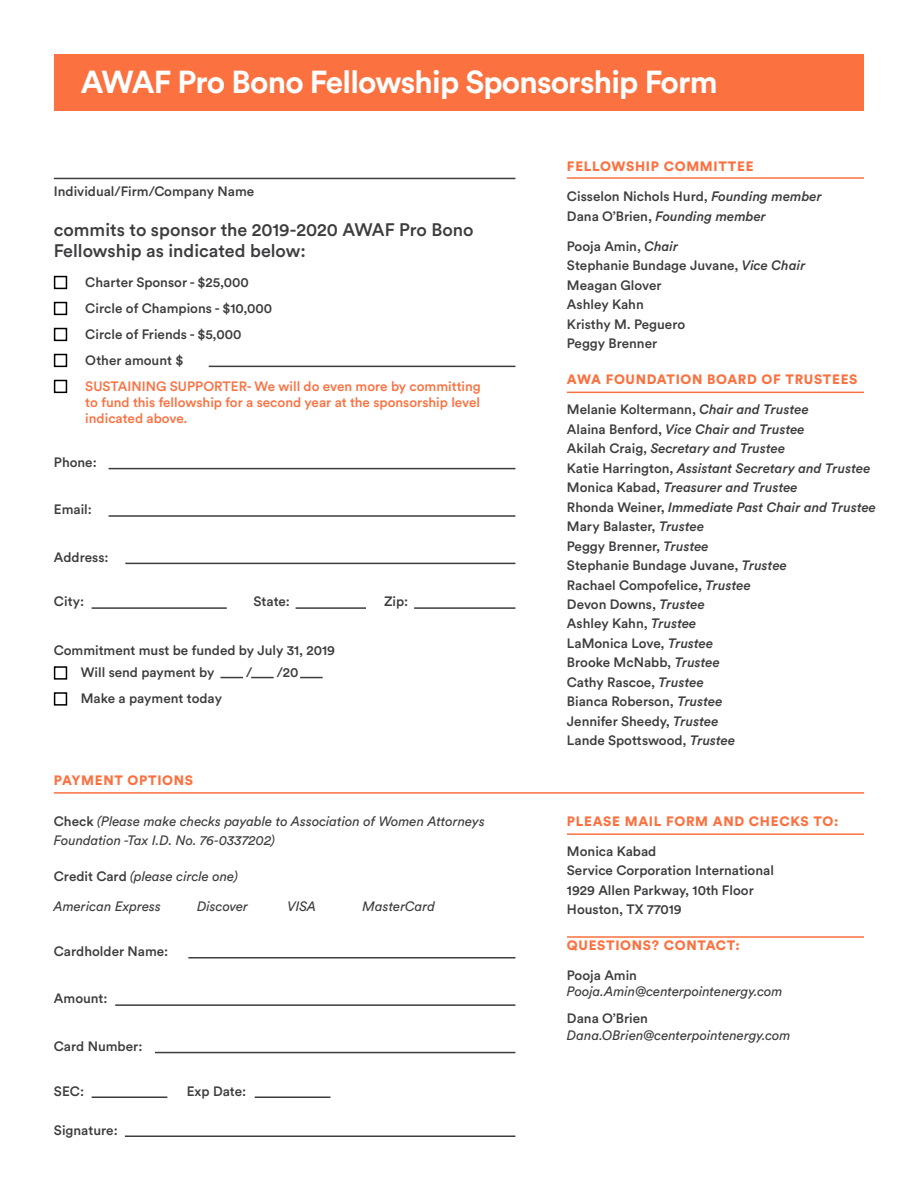
<style>
.page{position:relative;width:918px;height:1188px;background:#fff}
.page>*{position:absolute;margin:0;border:0;box-sizing:border-box;transform-origin:0 0}
.t1{font:700 31.5px "Circular Std";letter-spacing:-.025em;color:#fff}
.t2{font:500 18px/21.6px "Circular Std";color:#3d3c3e}
.t3{font:500 13.5px/19.5px "Circular Std";color:#3d3c3e}
.t4{font:italic 13.5px/19.5px "Circular Std";color:#3d3c3e}
.t5{font:500 13.5px/16.2px "Circular Std";color:#fb7140;text-align:justify}
.t6{font:900 13.5px "Circular Std";letter-spacing:.05em;color:#fb7140}
.s1{font-weight:500;font-style:normal}
.s2{font-style:italic}
</style>
<div class="page">
<div style="left:54px;top:54px;width:810px;height:56px;background:#fb7140"></div>
<hr style="left:54px;top:178px;width:461px;height:1px;background:#3d3c3e">
<hr style="left:209px;top:366px;width:306px;height:1px;background:#3d3c3e">
<hr style="left:109px;top:468px;width:406px;height:1px;background:#3d3c3e">
<hr style="left:188px;top:957px;width:327px;height:1px;background:#3d3c3e">
<hr style="left:109px;top:515px;width:406px;height:2px;background:#3d3c3e">
<hr style="left:115px;top:1004px;width:400px;height:2px;background:#3d3c3e">
<hr style="left:125px;top:563px;width:390px;height:1px;background:#3d3c3e">
<hr style="left:155px;top:1052px;width:360px;height:1px;background:#3d3c3e">
<hr style="left:125px;top:1136px;width:390px;height:1px;background:#3d3c3e">
<hr style="left:92px;top:607px;width:135px;height:2px;background:#3d3c3e">
<hr style="left:92px;top:1096px;width:75px;height:2px;background:#3d3c3e">
<hr style="left:255px;top:1096px;width:75px;height:2px;background:#3d3c3e">
<hr style="left:414px;top:607px;width:101px;height:2px;background:#3d3c3e">
<hr style="left:296px;top:607px;width:70px;height:2px;background:#3d3c3e">
<svg style="left:220px;top:677px;width:23px;height:1px"></svg>
<svg style="left:251px;top:677px;width:23px;height:1px"></svg>
<svg style="left:300px;top:677px;width:23px;height:1px"></svg>
<div style="left:54px;top:276px;width:13px;height:13px;border:2px solid #000"></div>
<div style="left:54px;top:666px;width:13px;height:14px;border:2px solid #000"></div>
<div style="left:54px;top:302px;width:13px;height:13px;border:2px solid #000"></div>
<div style="left:54px;top:692px;width:13px;height:14px;border:2px solid #000"></div>
<div style="left:54px;top:328px;width:13px;height:13px;border:2px solid #000"></div>
<div style="left:54px;top:354px;width:13px;height:13px;border:2px solid #000"></div>
<div style="left:54px;top:380px;width:13px;height:13px;border:2px solid #000"></div>
<hr style="left:54px;top:792px;width:810px;height:2px;background:#fb7140">
<hr style="left:567px;top:177px;width:297px;height:2px;background:#fb7140">
<hr style="left:567px;top:392px;width:297px;height:1px;background:#fb7140">
<hr style="left:567px;top:833px;width:297px;height:2px;background:#fb7140">
<hr style="left:567px;top:936px;width:297px;height:2px;background:#fb7140">
<h1 class="t1" style="left:81px;top:62px;width:638px">AWAF Pro Bono Fellowship Sponsorship Form</h1>
<p class="t3" style="left:54px;top:181px;width:202px">Individual/Firm/Company Name</p>
<h2 class="t2" style="left:54px;top:218px;width:421px">commits to sponsor the 2019-2020 AWAF Pro Bono<br>Fellowship as indicated below:</h2>
<p class="t3" style="left:85px;top:272px;width:165px">Charter Sponsor - $25,000</p>
<p class="t3" style="left:85px;top:298px;width:188px">Circle of Champions - $10,000</p>
<p class="t3" style="left:85px;top:321px;width:158px;line-height:26px">Circle of Friends - $5,000<br>Other amount $</p>
<p class="t5" style="left:85px;top:378px;width:397px">SUSTAINING SUPPORTER- We will do even more by committing to fund this fellowship for a second year at the sponsorship level indicated above.</p>
<p class="t3" style="left:54px;top:452px;width:44px">Phone:</p>
<p class="t3" style="left:54px;top:500px;width:39px">Email:</p>
<p class="t3" style="left:54px;top:547px;width:56px">Address:</p>
<p class="t3" style="left:54px;top:592px;width:32px">City:</p>
<p class="t3" style="left:253px;top:592px;width:38px">State:</p>
<p class="t3" style="left:384px;top:592px;width:26px">Zip:</p>
<p class="t3" style="left:54px;top:640px;width:283px">Commitment must be funded by July 31, 2019</p>
<p class="t3" style="left:81px;top:662px;width:135px">Will send payment by</p>
<p class="t3" style="left:246px;top:662px;width:8px">/</p>
<p class="t3" style="left:277px;top:662px;width:23px">/20</p>
<p class="t3" style="left:81px;top:688px;width:143px">Make a payment today</p>
<p class="t6" style="left:54px;top:771px;width:141px">PAYMENT OPTIONS</p>
<p class="t4" style="left:54px;top:811px;width:433px"><span class="s1">Check</span> (Please make checks payable to Association of Women Attorneys<br>Foundation -Tax I.D. No. 76-0337202)</p>
<p class="t4" style="left:54px;top:867px;width:186px"><span class="s1">Credit Card</span> (please circle one)</p>
<p class="t4" style="left:54px;top:897px;width:109px">American Express</p>
<p class="t4" style="left:197px;top:897px;width:53px">Discover</p>
<p class="t4" style="left:287px;top:897px;width:30px">VISA</p>
<p class="t4" style="left:363px;top:897px;width:74px">MasterCard</p>
<p class="t3" style="left:54px;top:941px;width:116px">Cardholder Name:</p>
<p class="t3" style="left:54px;top:989px;width:55px">Amount:</p>
<p class="t3" style="left:54px;top:1036px;width:90px">Card Number:</p>
<p class="t3" style="left:54px;top:1081px;width:32px">SEC:</p>
<p class="t3" style="left:187px;top:1081px;width:61px">Exp Date:</p>
<p class="t3" style="left:54px;top:1120px;width:65px">Signature:</p>
<p class="t6" style="left:567px;top:158px;width:188px">FELLOWSHIP COMMITTEE</p>
<p class="t3" style="left:567px;top:187px;width:257px">Cisselon Nichols Hurd, <span class="s2">Founding member<br></span>Dana O’Brien, <span class="s2">Founding member</span></p>
<p class="t3" style="left:567px;top:236px;width:240px">Pooja Amin, <span class="s2">Chair<br></span>Stephanie Bundage Juvane, <span class="s2">Vice Chair<br></span>Meagan Glover<br>Ashley Kahn<br>Kristhy M. Peguero<br>Peggy Brenner</p>
<p class="t6" style="left:567px;top:370px;width:292px">AWA FOUNDATION BOARD OF TRUSTEES</p>
<p class="t3" style="left:567px;top:399px;width:311px">Melanie Koltermann, <span class="s2">Chair and Trustee<br></span>Alaina Benford, <span class="s2">Vice Chair and Trustee<br></span>Akilah Craig, <span class="s2">Secretary and Trustee<br></span>Katie Harrington, <span class="s2">Assistant Secretary and Trustee<br></span>Monica Kabad, <span class="s2">Treasurer and Trustee<br></span>Rhonda Weiner, <span class="s2">Immediate Past Chair and Trustee<br></span>Mary Balaster, <span class="s2">Trustee<br></span>Peggy Brenner, <span class="s2">Trustee<br></span>Stephanie Bundage Juvane, <span class="s2">Trustee<br></span>Rachael Compofelice, <span class="s2">Trustee<br></span>Devon Downs, <span class="s2">Trustee<br></span>Ashley Kahn, <span class="s2">Trustee<br></span>LaMonica Love, <span class="s2">Trustee<br></span>Brooke McNabb, <span class="s2">Trustee<br></span>Cathy Rascoe, <span class="s2">Trustee<br></span>Bianca Roberson, <span class="s2">Trustee<br></span>Jennifer Sheedy, <span class="s2">Trustee<br></span>Lande Spottswood, <span class="s2">Trustee</span></p>
<p class="t6" style="left:567px;top:812px;width:273px">PLEASE MAIL FORM AND CHECKS TO:</p>
<p class="t3" style="left:567px;top:841px;width:209px">Monica Kabad<br>Service Corporation International<br>1929 Allen Parkway, 10th Floor<br>Houston, TX 77019</p>
<p class="t6" style="left:567px;top:936px;width:174px">QUESTIONS? CONTACT:</p>
<p class="t3" style="left:567px;top:965px;width:72px">Pooja Amin</p>
<p class="t4" style="left:567px;top:982px;width:217px">Pooja.Amin@centerpointenergy.com</p>
<p class="t3" style="left:567px;top:1009px;width:83px">Dana O’Brien</p>
<p class="t4" style="left:567px;top:1025px;width:225px">Dana.OBrien@centerpointenergy.com</p>
</div>
